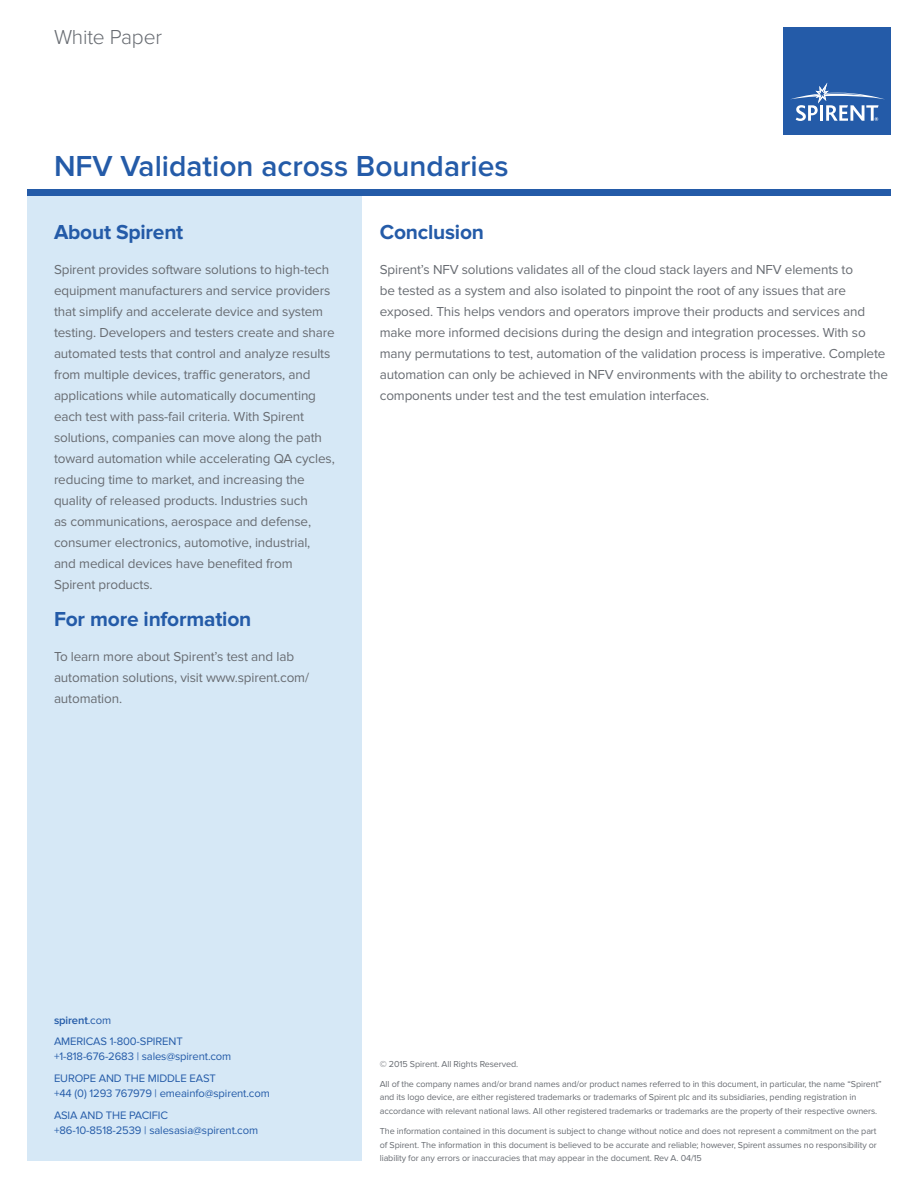
<style>
.page{position:relative;width:918px;height:1188px;background:#fff}
.page>*{position:absolute;margin:0;border:0;box-sizing:border-box;transform-origin:0 0}
.t1{font:600 30px "Proxima Nova";color:#245ba8}
.t2{font:700 21px "Proxima Nova";letter-spacing:-.01em;color:#245ba8}
.t3{font:300 21px "Proxima Nova";letter-spacing:-.01em;color:#686c72}
.t4{font:13.5px/21px "Proxima Nova";letter-spacing:-.01em;color:#686c72}
.t5{font:11.25px/21.8px "Proxima Nova";letter-spacing:-.01em;color:#245ba8}
.t6{font:9px/13.5px "Proxima Nova";letter-spacing:-.01em;color:#686c72}
.s1{font-weight:600}
</style>
<div class="page">
<div style="left:27px;top:196px;width:335px;height:965px;background:#d6e8f6"></div>
<div style="left:783px;top:27px;width:108px;height:108px;background:#245ba8"></div>
<svg style="left:790px;top:83px;width:95px;height:38px"></svg>
<div style="left:27px;top:189px;width:864px;height:7px;background:#245ba8"></div>
<h2 class="t3" style="left:54px;top:25px;width:110px">White Paper</h2>
<h1 class="t1" style="left:54px;top:148px;width:456px">NFV Validation across Boundaries</h1>
<h2 class="t2" style="left:54px;top:220px;width:131px">About Spirent</h2>
<p class="t4" style="left:54px;top:259px;width:282px">Spirent provides software solutions to high-tech equipment manufacturers and service providers that simplify and accelerate device and system testing. Developers and testers create and share automated tests that control and analyze results from multiple devices, traffic generators, and applications while automatically documenting each test with pass-fail criteria. With Spirent solutions, companies can move along the path toward automation while accelerating QA cycles, reducing time to market, and increasing the quality of released products. Industries such<br>as communications, aerospace and defense, consumer electronics, automotive, industrial, and medical devices have benefited from Spirent products.</p>
<h2 class="t2" style="left:54px;top:607px;width:199px">For more information</h2>
<p class="t4" style="left:54px;top:646px;width:257px">To learn more about Spirent’s test and lab automation solutions, visit www.spirent.com/ automation.</p>
<h2 class="t2" style="left:380px;top:220px;width:106px">Conclusion</h2>
<p class="t4" style="left:380px;top:259px;width:510px">Spirent’s NFV solutions validates all of the cloud stack layers and NFV elements to<br>be tested as a system and also isolated to pinpoint the root of any issues that are exposed. This helps vendors and operators improve their products and services and make more informed decisions during the design and integration processes. With so many permutations to test, automation of the validation process is imperative. Complete automation can only be achieved in NFV environments with the ability to orchestrate the components under test and the test emulation interfaces.</p>
<p class="t5" style="left:54px;top:1009px;width:130px"><span class="s1">spirent</span>.com<br>AMERICAS 1-800-SPIRENT</p>
<p class="t5" style="left:54px;top:1046px;width:179px">+1-818-676-2683 | sales@spirent.com<br>EUROPE AND THE MIDDLE EAST</p>
<p class="t5" style="left:54px;top:1083px;width:217px">+44 (0) 1293 767979 | emeainfo@spirent.com<br>ASIA AND THE PACIFIC</p>
<p class="t5" style="left:54px;top:1120px;width:206px">+86-10-8518-2539 | salesasia@spirent.com</p>
<p class="t6" style="left:380px;top:1057px;width:140px">© 2015 Spirent. All Rights Reserved.</p>
<p class="t6" style="left:380px;top:1077px;width:504px">All of the company names and/or brand names and/or product names referred to in this document, in particular, the name “Spirent” and its logo device, are either registered trademarks or trademarks of Spirent plc and its subsidiaries, pending registration in accordance with relevant national laws. All other registered trademarks or trademarks are the property of their respective owners.</p>
<p class="t6" style="left:380px;top:1124px;width:499px;text-align:justify">The information contained in this document is subject to change without notice and does not represent a commitment on the part of Spirent. The information in this document is believed to be accurate and reliable; however, Spirent assumes no responsibility or liability for any errors or inaccuracies that may appear in the document. Rev A. 04/15</p>
</div>
